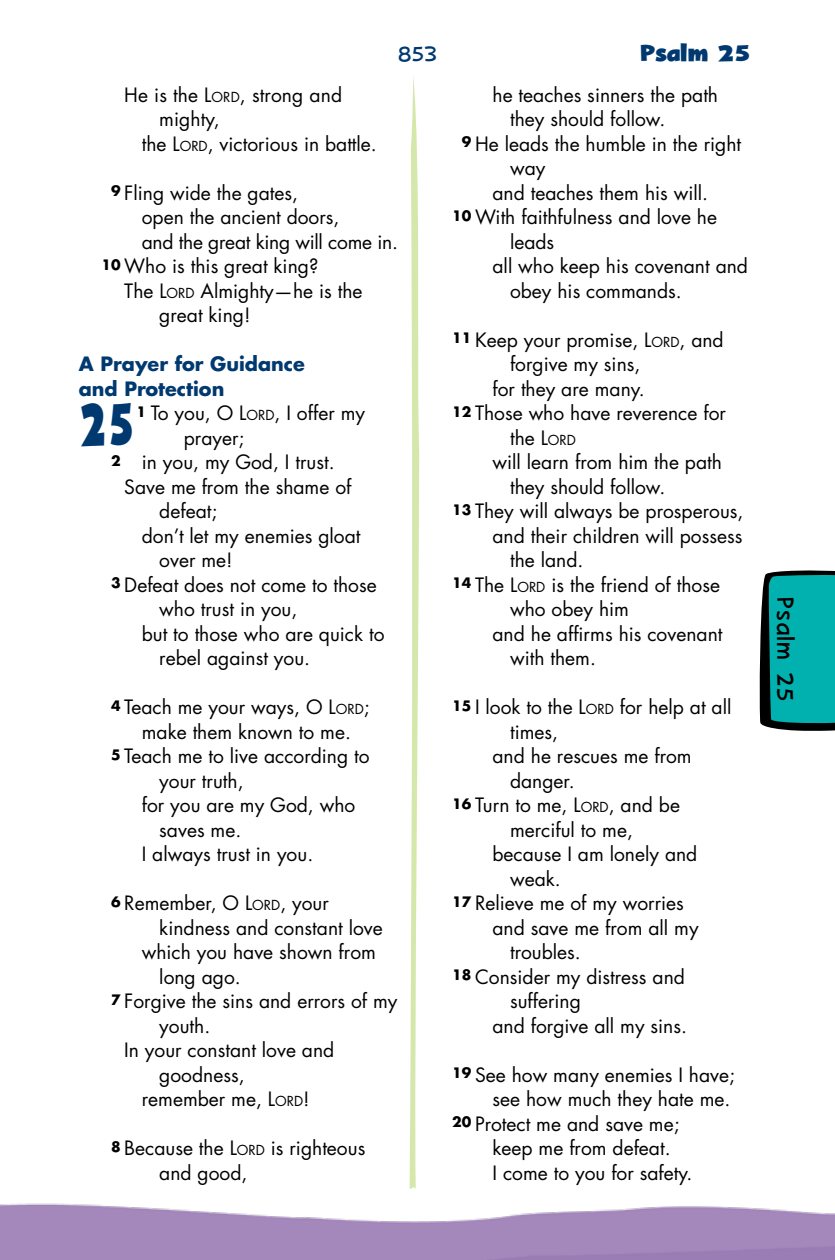
<style>
.page{position:relative;width:835px;height:1260px;background:#fff}
.page>*{position:absolute;margin:0;border:0;box-sizing:border-box;transform-origin:0 0}
.t1{font:800 55.12px "Mr.Jenkins";color:#003970;scale:.6 1}
.t2{font:800 21px "Mr.Jenkins";color:#003970}
.t3{font:21px "Mr.Jenkins";color:#000}
.t4{font:19.25px/24.5px "Futura Std";color:#000}
.t5{font:700 19.25px/24.5px "Futura Std";color:#003970}
.t6{font:19.07px "Mr.Jenkins";color:#003970}
.s1{font-style:inherit}
.s2{font-size:13.47px}
</style>
<div class="page">
<svg style="left:410px;top:76px;width:9px;height:1113px"></svg>
<svg style="left:759px;top:570px;width:76px;height:161px;background:#0a9594"></svg>
<p class="t6" style="left:398px;top:40px;width:41px">853</p>
<p class="t2" style="left:640px;top:37px;width:111px">Psalm 25</p>
<p class="t4" style="left:124px;top:83px;width:219px">He is the <span class="s1">L</span><span class="s2">ORD</span>, strong and</p>
<p class="t4" style="left:159px;top:107px;width:62px">mighty,</p>
<p class="t4" style="left:142px;top:132px;width:237px">the <span class="s1">L</span><span class="s2">ORD</span>, victorious in battle.</p>
<p class="t4" style="left:111px;top:181px;width:188px"><sup>9</sup> Fling wide the gates,</p>
<p class="t4" style="left:142px;top:205px;width:199px">open the ancient doors,</p>
<p class="t4" style="left:142px;top:230px;width:258px">and the great king will come in.</p>
<p class="t4" style="left:102px;top:254px;width:218px"><sup>10</sup> Who is this great king?</p>
<p class="t4" style="left:124px;top:279px;width:240px">The <span class="s1">L</span><span class="s2">ORD</span> Almighty—he is the</p>
<p class="t4" style="left:159px;top:303px;width:93px">great king!</p>
<p class="t5" style="left:79px;top:351px;width:228px">A Prayer for Guidance and Protection</p>
<h1 class="t1" style="left:79px;top:382px;width:92px">25</h1>
<p class="t4" style="left:136px;top:401px;width:230px"><sup>1</sup> To you, O <span class="s1">L</span><span class="s2">ORD</span>, I offer my</p>
<p class="t4" style="left:184px;top:426px;width:62px">prayer;</p>
<p class="t4" style="left:111px;top:450px;width:225px"><sup>2</sup> in you, my God, I trust.</p>
<p class="t4" style="left:124px;top:475px;width:229px">Save me from the shame of</p>
<p class="t4" style="left:159px;top:499px;width:60px">defeat;</p>
<p class="t4" style="left:142px;top:524px;width:220px">don’t let my enemies gloat</p>
<p class="t4" style="left:159px;top:548px;width:75px">over me!</p>
<p class="t4" style="left:111px;top:573px;width:267px"><sup>3</sup> Defeat does not come to those</p>
<p class="t4" style="left:159px;top:597px;width:140px">who trust in you,</p>
<p class="t4" style="left:142px;top:622px;width:244px">but to those who are quick to</p>
<p class="t4" style="left:159px;top:646px;width:152px">rebel against you.</p>
<p class="t4" style="left:111px;top:695px;width:260px"><sup>4</sup> Teach me your ways, O <span class="s1">L</span><span class="s2">ORD</span>;</p>
<p class="t4" style="left:142px;top:720px;width:211px">make them known to me.</p>
<p class="t4" style="left:111px;top:744px;width:260px"><sup>5</sup> Teach me to live according to</p>
<p class="t4" style="left:159px;top:769px;width:86px">your truth,</p>
<p class="t4" style="left:142px;top:793px;width:215px">for you are my God, who</p>
<p class="t4" style="left:159px;top:818px;width:84px">saves me.</p>
<p class="t4" style="left:142px;top:842px;width:173px">I always trust in you.</p>
<p class="t4" style="left:111px;top:891px;width:219px"><sup>6</sup> Remember, O <span class="s1">L</span><span class="s2">ORD</span>, your</p>
<p class="t4" style="left:159px;top:916px;width:225px">kindness and constant love</p>
<p class="t4" style="left:142px;top:940px;width:236px">which you have shown from</p>
<p class="t4" style="left:159px;top:965px;width:83px">long ago.</p>
<p class="t4" style="left:111px;top:989px;width:288px"><sup>7</sup> Forgive the sins and errors of my</p>
<p class="t4" style="left:159px;top:1014px;width:52px">youth.</p>
<p class="t4" style="left:124px;top:1038px;width:211px">In your constant love and</p>
<p class="t4" style="left:159px;top:1063px;width:87px">goodness,</p>
<p class="t4" style="left:142px;top:1087px;width:169px">remember me, <span class="s1">L</span><span class="s2">ORD</span>!</p>
<p class="t4" style="left:159px;top:1136px;width:207px;text-indent:-48px"><sup>8</sup> Because the <span class="s1">L</span><span class="s2">ORD</span> is righteous and good,</p>
<p class="t4" style="left:492px;top:83px;width:227px">he teaches sinners the path</p>
<p class="t4" style="left:510px;top:107px;width:157px">they should follow.</p>
<p class="t4" style="left:462px;top:132px;width:281px"><sup>9</sup> He leads the humble in the right</p>
<p class="t4" style="left:510px;top:156px;width:37px">way</p>
<p class="t4" style="left:492px;top:181px;width:217px">and teaches them his will.</p>
<p class="t4" style="left:452px;top:205px;width:266px"><sup>10</sup> With faithfulness and love he</p>
<p class="t4" style="left:510px;top:230px;width:46px">leads</p>
<p class="t4" style="left:492px;top:254px;width:257px">all who keep his covenant and</p>
<p class="t4" style="left:510px;top:279px;width:173px">obey his commands.</p>
<p class="t4" style="left:452px;top:328px;width:273px"><sup>11</sup> Keep your promise, <span class="s1">L</span><span class="s2">ORD</span>, and</p>
<p class="t4" style="left:510px;top:352px;width:132px">forgive my sins,</p>
<p class="t4" style="left:492px;top:377px;width:154px">for they are many.</p>
<p class="t4" style="left:452px;top:401px;width:275px"><sup>12</sup> Those who have reverence for</p>
<p class="t4" style="left:510px;top:426px;width:67px">the <span class="s1">L</span><span class="s2">ORD</span></p>
<p class="t4" style="left:492px;top:450px;width:231px">will learn from him the path</p>
<p class="t4" style="left:510px;top:475px;width:157px">they should follow.</p>
<p class="t4" style="left:452px;top:499px;width:293px"><sup>13</sup> They will always be prosperous,</p>
<p class="t4" style="left:492px;top:524px;width:251px">and their children will possess</p>
<p class="t4" style="left:510px;top:548px;width:75px">the land.</p>
<p class="t4" style="left:452px;top:573px;width:269px"><sup>14</sup> The <span class="s1">L</span><span class="s2">ORD</span> is the friend of those</p>
<p class="t4" style="left:510px;top:597px;width:120px">who obey him</p>
<p class="t4" style="left:492px;top:622px;width:231px">and he affirms his covenant</p>
<p class="t4" style="left:510px;top:646px;width:87px">with them.</p>
<p class="t4" style="left:452px;top:695px;width:281px"><sup>15</sup> I look to the <span class="s1">L</span><span class="s2">ORD</span> for help at all</p>
<p class="t4" style="left:510px;top:720px;width:50px">times,</p>
<p class="t4" style="left:492px;top:744px;width:201px">and he rescues me from</p>
<p class="t4" style="left:510px;top:769px;width:66px">danger.</p>
<p class="t4" style="left:452px;top:793px;width:229px"><sup>16</sup> Turn to me, <span class="s1">L</span><span class="s2">ORD</span>, and be</p>
<p class="t4" style="left:510px;top:818px;width:124px">merciful to me,</p>
<p class="t4" style="left:492px;top:842px;width:206px">because I am lonely and</p>
<p class="t4" style="left:510px;top:867px;width:52px">weak.</p>
<p class="t4" style="left:452px;top:891px;width:233px"><sup>17</sup> Relieve me of my worries</p>
<p class="t4" style="left:492px;top:916px;width:208px">and save me from all my</p>
<p class="t4" style="left:510px;top:940px;width:72px">troubles.</p>
<p class="t4" style="left:452px;top:965px;width:234px"><sup>18</sup> Consider my distress and</p>
<p class="t4" style="left:510px;top:989px;width:72px">suffering</p>
<p class="t4" style="left:492px;top:1014px;width:196px">and forgive all my sins.</p>
<p class="t4" style="left:452px;top:1063px;width:284px"><sup>19</sup> See how many enemies I have;</p>
<p class="t4" style="left:492px;top:1087px;width:239px">see how much they hate me.</p>
<p class="t4" style="left:452px;top:1112px;width:229px"><sup>20</sup> Protect me and save me;</p>
<p class="t4" style="left:492px;top:1136px;width:180px">keep me from defeat.</p>
<p class="t4" style="left:492px;top:1161px;width:201px">I come to you for safety.</p>
<p class="t3" style="left:800px;top:597px;width:106px;rotate:90deg">Psalm 25</p>
</div>
